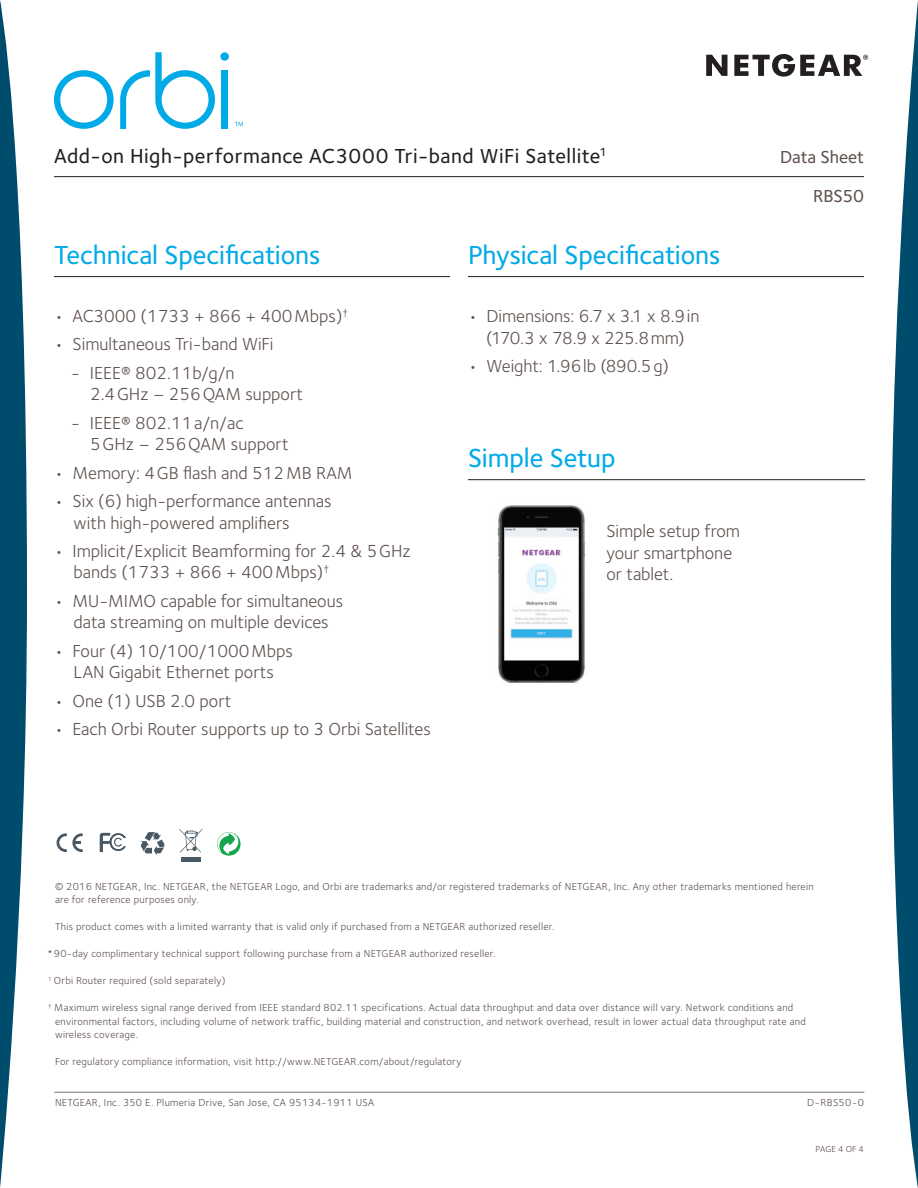
<style>
.page{position:relative;width:918px;height:1188px;background:#fff}
.page>*{position:absolute;margin:0;border:0;box-sizing:border-box;transform-origin:0 0}
.t1{font:500 27px "Foundry Sterling";letter-spacing:-.005em;color:#00aae7}
.t2{font:500 21px "Foundry Sterling";letter-spacing:.025em;color:#231f20}
.t3{font:18px/21.6px "Foundry Sterling";color:#5e514e}
.t4{font:500 18px/39px "Foundry Sterling";letter-spacing:-.005em;color:#5e514e;text-align:right}
.t5{font:10.5px/13.5px "Foundry Sterling";letter-spacing:.025em;color:#5e514e}
.t6{font:9px "Foundry Sterling";letter-spacing:.02em;color:#5e514e}
</style>
<div class="page">
<hr style="left:54px;top:176px;width:810px;height:1px;background:#231f20">
<svg style="left:0;top:0;width:27px;height:1188px"></svg>
<svg style="left:891px;top:0;width:27px;height:1188px"></svg>
<svg style="left:706px;top:55px;width:22px;height:21px"></svg>
<svg style="left:734px;top:54px;width:134px;height:23px"></svg>
<svg style="left:235px;top:122px;width:8px;height:4px"></svg>
<svg style="left:120px;top:52px;width:95px;height:77px"></svg>
<div style="left:221px;top:70px;width:7px;height:59px;background:#00aae7"></div>
<div style="left:220px;top:52px;width:9px;height:9px;background:#00aae7;border-radius:50%"></div>
<svg style="left:54px;top:70px;width:60px;height:59px"></svg>
<hr style="left:54px;top:276px;width:396px;height:1px;background:#231f20">
<hr style="left:468px;top:276px;width:396px;height:1px;background:#231f20">
<img style="left:497px;top:505px;width:88px;height:178px">
<hr style="left:468px;top:479px;width:397px;height:1px;background:#231f20">
<svg style="left:100px;top:833px;width:26px;height:19px"></svg>
<svg style="left:141px;top:832px;width:24px;height:23px"></svg>
<svg style="left:179px;top:829px;width:23px;height:24px"></svg>
<div style="left:181px;top:857px;width:20px;height:5px;background:#485865"></div>
<svg style="left:217px;top:832px;width:23px;height:24px"></svg>
<svg style="left:57px;top:833px;width:26px;height:19px"></svg>
<hr style="left:54px;top:1092px;width:810px;height:1px;background:#7d706c">
<h2 class="t2" style="left:54px;top:148px;width:554px">Add-on High-performance AC3000 Tri-band WiFi Satellite<sup>1</sup></h2>
<h1 class="t1" style="left:54px;top:244px;width:268px">Technical Specifications</h1>
<h3 class="t3" style="left:54px;top:307px;width:296px">• AC3000 (1733 + 866 + 400Mbps)<sup>†</sup></h3>
<h3 class="t3" style="left:54px;top:335px;width:221px">• Simultaneous Tri-band WiFi</h3>
<h3 class="t3" style="left:90px;top:364px;width:215px;text-indent:-19px">- IEEE® 802.11b/g/n<br>2.4GHz – 256QAM support</h3>
<h3 class="t3" style="left:90px;top:414px;width:200px;text-indent:-19px">- IEEE® 802.11a/n/ac<br>5GHz – 256QAM support</h3>
<h3 class="t3" style="left:54px;top:464px;width:300px">• Memory: 4GB flash and 512MB RAM</h3>
<h3 class="t3" style="left:73px;top:492px;width:260px;text-indent:-19px">• Six (6) high-performance antennas with high-powered amplifiers</h3>
<h3 class="t3" style="left:73px;top:542px;width:339px;text-indent:-19px">• Implicit/Explicit Beamforming for 2.4 &amp; 5GHz bands (1733 + 866 + 400Mbps)<sup>†</sup></h3>
<h3 class="t3" style="left:54px;top:592px;width:291px;text-align:center">• MU-MIMO capable for simultaneous data streaming on multiple devices</h3>
<h3 class="t3" style="left:54px;top:642px;width:241px;text-align:center">• Four (4) 10/100/1000Mbps<br>LAN Gigabit Ethernet ports</h3>
<h3 class="t3" style="left:54px;top:692px;width:179px">• One (1) USB 2.0 port</h3>
<h3 class="t3" style="left:54px;top:720px;width:379px">• Each Orbi Router supports up to 3 Orbi Satellites</h3>
<h1 class="t1" style="left:468px;top:244px;width:254px">Physical Specifications</h1>
<h3 class="t3" style="left:468px;top:307px;width:233px;text-align:center">• Dimensions: 6.7 x 3.1 x 8.9in (170.3 x 78.9 x 225.8mm)</h3>
<h3 class="t3" style="left:468px;top:357px;width:203px">• Weight: 1.96lb (890.5g)</h3>
<h1 class="t1" style="left:468px;top:447px;width:149px">Simple Setup</h1>
<h3 class="t3" style="left:607px;top:522px;width:135px">Simple setup from your smartphone or tablet.</h3>
<h3 class="t4" style="left:780px;top:139px;width:85px">Data Sheet<br>RBS50</h3>
<p class="t5" style="left:55px;top:881px;width:760px">© 2016 NETGEAR, Inc. NETGEAR, the NETGEAR Logo, and Orbi are trademarks and/or registered trademarks of NETGEAR, Inc. Any other trademarks mentioned herein are for reference purposes only.</p>
<p class="t5" style="left:55px;top:921px;width:501px">This product comes with a limited warranty that is valid only if purchased from a NETGEAR authorized reseller.</p>
<p class="t5" style="left:48px;top:948px;width:449px">*90-day complimentary technical support following purchase from a NETGEAR authorized reseller.</p>
<p class="t5" style="left:48px;top:975px;width:179px"><sup>1</sup> Orbi Router required (sold separately)</p>
<p class="t5" style="left:55px;top:1002px;width:752px;text-indent:-7px"><sup>†</sup> Maximum wireless signal range derived from IEEE standard 802.11 specifications. Actual data throughput and data over distance will vary. Network conditions and environmental factors, including volume of network traffic, building material and construction, and network overhead, result in lower actual data throughput rate and wireless coverage.</p>
<p class="t5" style="left:55px;top:1056px;width:408px">For regulatory compliance information, visit http://www.NETGEAR.com/about/regulatory</p>
<p class="t5" style="left:55px;top:1097px;width:321px">NETGEAR, Inc. 350 E. Plumeria Drive, San Jose, CA 95134-1911 USA</p>
<p class="t5" style="left:807px;top:1097px;width:58px">D-RBS50-0</p>
<p class="t6" style="left:815px;top:1146px;width:50px">PAGE 4 OF 4</p>
</div>
